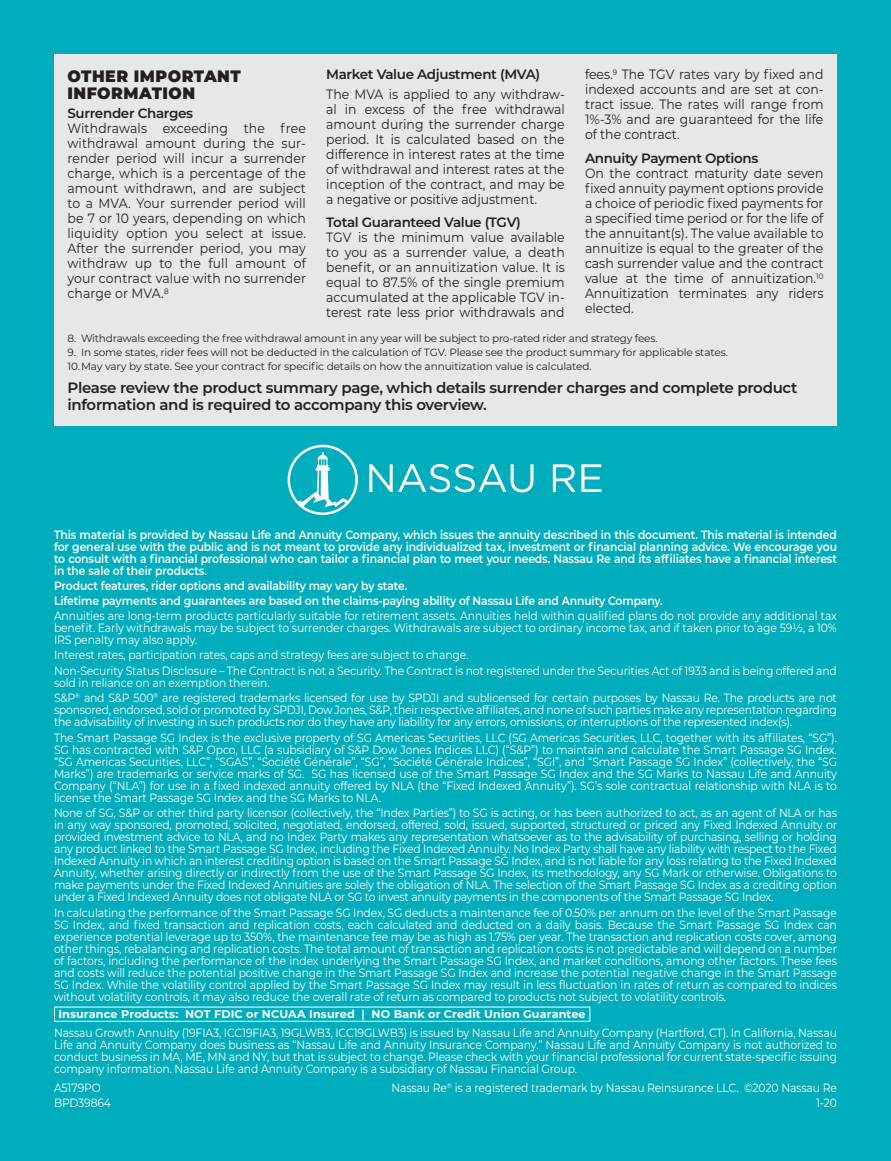
<style>
.page{position:relative;width:891px;height:1161px;background:#00adbc}
.page>*{position:absolute;margin:0;border:0;box-sizing:border-box;transform-origin:0 0}
._16_18_Open_Sans_Bol{font:900 16.5px/16.5px "Montserrat";letter-spacing:.03em;color:#231f20;scale:.96 1}
._10_13_Montserrat_Re{font:600 15px/16.5px "Montserrat";letter-spacing:-.02em;color:#231f20}
._10_13_Open_Sans_Reg{font:13.5px/15px "Montserrat";color:#231f20;text-align:justify;scale:.92 1}
._10_13_Open_Sans_Reg-2{font:600 13.5px "Montserrat";letter-spacing:-.025em;color:#231f20}
._12_14_Open_Sans_Bol{font:600 13.5px "Montserrat";letter-spacing:-.025em;color:#231f20}
.B__8_8_Montserrat_Re{font:12px/12px "Montserrat";letter-spacing:-.01em;color:#fff;text-align:justify;scale:.9 1}
.A__8_8_Montserrat_Se{font:600 12px/12px "Montserrat";letter-spacing:-.01em;color:#fff;text-align:justify;scale:.9 1}
.t1{font:700 11.25px "Montserrat";letter-spacing:.01em;color:#fff}
._7_8_Montserrat_Reg{font:10.5px "Montserrat";letter-spacing:-.01em;color:#231f20}
.s1{font-weight:600}
</style>
<div class="page">
<div style="left:54px;top:54px;width:783px;height:371px;background:#e6e7e9"></div>
<svg style="left:369px;top:464px;width:165px;height:28px"></svg>
<svg style="left:553px;top:464px;width:49px;height:28px"></svg>
<svg style="left:288px;top:445px;width:70px;height:70px"></svg>
<div style="left:54px;top:1007px;width:536px;height:15px;border:1px solid #fff"></div>
<p class="_10_13_Open_Sans_Reg-2" style="left:326px;top:65px;width:216px">Market Value Adjustment (MVA)</p>
<p class="_10_13_Open_Sans_Reg" style="left:326px;top:86px;width:261px">The MVA is applied to any withdraw&shy;al in excess of the free withdrawal amount during the surrender charge period. It is calculated based on the difference in interest rates at the time of withdrawal and interest rates at the inception of the contract, and may be a negative or positive adjustment.</p>
<p class="_10_13_Open_Sans_Reg-2" style="left:326px;top:213px;width:196px">Total Guaranteed Value (TGV)</p>
<p class="_10_13_Open_Sans_Reg" style="left:326px;top:230px;width:261px">TGV is the minimum value available to you as a surrender value, a death benefit, or an annuitization value. It is equal to 87.5% of the single premium accumulated at the applicable TGV in&shy;terest rate less prior withdrawals and</p>
<p class="_10_13_Open_Sans_Reg" style="left:585px;top:67px;width:261px">fees.<sup>9</sup> The TGV rates vary by fixed and indexed accounts and are set at con&shy;tract issue. The rates will range from 1%-3% and are guaranteed for the life of the contract.</p>
<p class="_12_14_Open_Sans_Bol" style="left:585px;top:149px;width:175px">Annuity Payment Options</p>
<p class="_10_13_Open_Sans_Reg" style="left:585px;top:165px;width:261px">On the contract maturity date seven fixed annuity payment options provide a choice of periodic fixed payments for a specified time period or for the life of the annuitant(s). The value available to annuitize is equal to the greater of the cash surrender value and the contract value at the time of annuitization.<sup>10<br></sup>Annuitization terminates any riders elected.</p>
<p class="_7_8_Montserrat_Reg" style="left:68px;top:331px;width:592px">8. Withdrawals exceeding the free withdrawal amount in any year will be subject to pro-rated rider and strategy fees.</p>
<p class="_7_8_Montserrat_Reg" style="left:68px;top:345px;width:662px">9. In some states, rider fees will not be deducted in the calculation of TGV. Please see the product summary for applicable states.</p>
<p class="_7_8_Montserrat_Reg" style="left:68px;top:359px;width:526px">10.May vary by state. See your contract for specific details on how the annuitization value is calculated.</p>
<p class="_10_13_Montserrat_Re" style="left:68px;top:379px;width:732px">Please review the product summary page, which details surrender charges and complete product information and is required to accompany this overview.</p>
<p class="_16_18_Open_Sans_Bol" style="left:68px;top:67px;width:182px">OTHER IMPORTANT<br>INFORMATION</p>
<p class="_12_14_Open_Sans_Bol" style="left:68px;top:104px;width:127px">Surrender Charges</p>
<p class="_10_13_Open_Sans_Reg" style="left:68px;top:120px;width:261px">Withdrawals exceeding the free withdrawal amount during the sur&shy;render period will incur a surrender charge, which is a percentage of the amount withdrawn, and are subject to a MVA. Your surrender period will be 7 or 10 years, depending on which liquidity option you select at issue.<br>After the surrender period, you may withdraw up to the full amount of your contract value with no surrender charge or MVA.<sup>8</sup></p>
<p class="A__8_8_Montserrat_Se" style="left:54px;top:528px;width:872px">This material is provided by Nassau Life and Annuity Company, which issues the annuity described in this document. This material is intended for general use with the public and is not meant to provide any individualized tax, investment or financial planning advice. We encourage you to consult with a financial professional who can tailor a financial plan to meet your needs. Nassau Re and its affiliates have a financial interest in the sale of their products.</p>
<p class="A__8_8_Montserrat_Se" style="left:54px;top:579px;width:394px">Product features, rider options and availability may vary by state.</p>
<p class="A__8_8_Montserrat_Se" style="left:54px;top:594px;width:678px">Lifetime payments and guarantees are based on the claims-paying ability of Nassau Life and Annuity Company.</p>
<p class="B__8_8_Montserrat_Re" style="left:54px;top:609px;width:872px">Annuities are long-term products particularly suitable for retirement assets. Annuities held within qualified plans do not provide any additional tax benefit. Early withdrawals may be subject to surrender charges. Withdrawals are subject to ordinary income tax, and if taken prior to age 59½, a 10% IRS penalty may also apply.</p>
<p class="B__8_8_Montserrat_Re" style="left:54px;top:649px;width:462px">Interest rates, participation rates, caps and strategy fees are subject to change.</p>
<p class="B__8_8_Montserrat_Re" style="left:54px;top:664px;width:871px">Non-Security Status Disclosure – The Contract is not a Security. The Contract is not registered under the Securities Act of 1933 and is being offered and sold in reliance on an exemption therein.</p>
<p class="B__8_8_Montserrat_Re" style="left:54px;top:691px;width:871px">S&amp;P<sup>®</sup> and S&amp;P 500<sup>®</sup> are registered trademarks licensed for use by SPDJI and sublicensed for certain purposes by Nassau Re. The products are not sponsored, endorsed, sold or promoted by SPDJI, Dow Jones, S&amp;P, their respective affiliates, and none of such parties make any representation regarding the advisability of investing in such products nor do they have any liability for any errors, omissions, or interruptions of the represented index(s).</p>
<p class="B__8_8_Montserrat_Re" style="left:54px;top:732px;width:872px">The Smart Passage SG Index is the exclusive property of SG Americas Securities, LLC (SG Americas Securities, LLC, together with its affiliates, “SG”).<br>SG has contracted with S&amp;P Opco, LLC (a subsidiary of S&amp;P Dow Jones Indices LLC) (“S&amp;P”) to maintain and calculate the Smart Passage SG Index. “SG Americas Securities, LLC”, “SGAS”, “Société Générale”, “SG”, “Société Générale Indices”, “SGI”, and “Smart Passage SG Index” (collectively, the “SG Marks”) are trademarks or service marks of SG. SG has licensed use of the Smart Passage SG Index and the SG Marks to Nassau Life and Annuity Company (“NLA”) for use in a fixed indexed annuity offered by NLA (the “Fixed Indexed Annuity”). SG’s sole contractual relationship with NLA is to license the Smart Passage SG Index and the SG Marks to NLA.</p>
<p class="B__8_8_Montserrat_Re" style="left:54px;top:807px;width:872px">None of SG, S&amp;P or other third party licensor (collectively, the “Index Parties”) to SG is acting, or has been authorized to act, as an agent of NLA or has in any way sponsored, promoted, solicited, negotiated, endorsed, offered, sold, issued, supported, structured or priced any Fixed Indexed Annuity or provided investment advice to NLA, and no Index Party makes any representation whatsoever as to the advisability of purchasing, selling or holding any product linked to the Smart Passage SG Index, including the Fixed Indexed Annuity. No Index Party shall have any liability with respect to the Fixed Indexed Annuity in which an interest crediting option is based on the Smart Passage SG Index, and is not liable for any loss relating to the Fixed Indexed Annuity, whether arising directly or indirectly from the use of the Smart Passage SG Index, its methodology, any SG Mark or otherwise. Obligations to make payments under the Fixed Indexed Annuities are solely the obligation of NLA. The selection of the Smart Passage SG Index as a crediting option under a Fixed Indexed Annuity does not obligate NLA or SG to invest annuity payments in the components of the Smart Passage SG Index.</p>
<p class="B__8_8_Montserrat_Re" style="left:54px;top:906px;width:872px">In calculating the performance of the Smart Passage SG Index, SG deducts a maintenance fee of 0.50% per annum on the level of the Smart Passage SG Index, and fixed transaction and replication costs, each calculated and deducted on a daily basis. Because the Smart Passage SG Index can experience potential leverage up to 350%, the maintenance fee may be as high as 1.75% per year. The transaction and replication costs cover, among other things, rebalancing and replication costs. The total amount of transaction and replication costs is not predictable and will depend on a number of factors, including the performance of the index underlying the Smart Passage SG Index, and market conditions, among other factors. These fees and costs will reduce the potential positive change in the Smart Passage SG Index and increase the potential negative change in the Smart Passage SG Index. While the volatility control applied by the Smart Passage SG Index may result in less fluctuation in rates of return as compared to indices without volatility controls, it may also reduce the overall rate of return as compared to products not subject to volatility controls.</p>
<p class="B__8_8_Montserrat_Re" style="left:54px;top:1026px;width:872px">Nassau Growth Annuity (19FIA3, ICC19FIA3, 19GLWB3, ICC19GLWB3) is issued by Nassau Life and Annuity Company (Hartford, CT). In California, Nassau Life and Annuity Company does business as “Nassau Life and Annuity Insurance Company.” Nassau Life and Annuity Company is not authorized to conduct business in MA, ME, MN and NY, but that is subject to change. Please check with your financial professional for current state-specific issuing company information. Nassau Life and Annuity Company is a subsidiary of Nassau Financial Group.</p>
<p class="t1" style="left:58px;top:1006px;width:529px">Insurance Products: NOT FDIC or NCUAA Insured <span class="s1">|</span> NO Bank or Credit Union Guarantee</p>
<p class="B__8_8_Montserrat_Re" style="left:54px;top:1081px;width:54px">A5179PO</p>
<p class="B__8_8_Montserrat_Re" style="left:391px;top:1081px;width:497px">Nassau Re<sup>®</sup> is a registered trademark by Nassau Reinsurance LLC. ©2020 Nassau Re</p>
<p class="B__8_8_Montserrat_Re" style="left:54px;top:1096px;width:65px">BPD39864</p>
<p class="B__8_8_Montserrat_Re" style="left:816px;top:1096px;width:25px">1-20</p>
</div>
